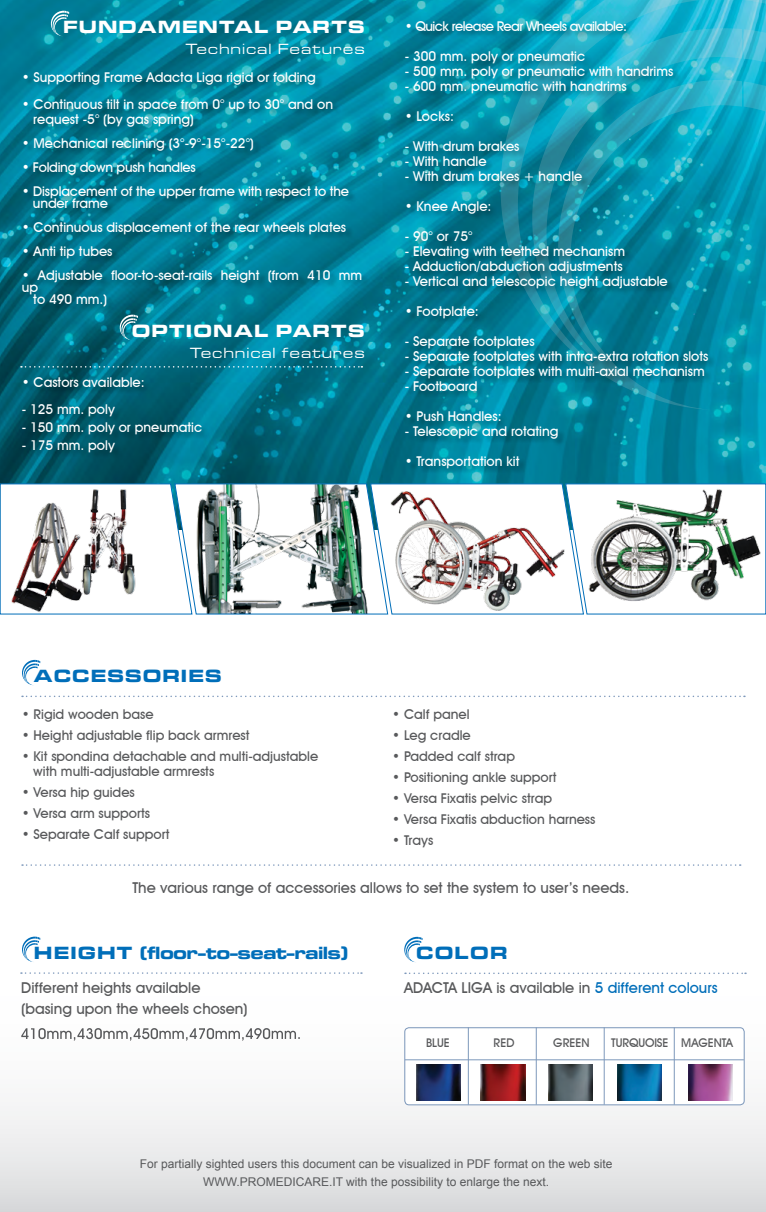
<style>
.page{position:relative;width:766px;height:1212px;background:#fff}
.page>*{position:absolute;margin:0;border:0;box-sizing:border-box;transform-origin:0 0}
.t1{font:18.3px "Microgramma D Bold Exte";letter-spacing:.1em;color:#fff}
.t2{font:18.3px "Microgramma D Bold Exte";color:#006eb9}
.t3{font:18.3px "Microgramma D Bold Exte";letter-spacing:.1em;color:#006eb9}
.t4{font:15.3px "Microgramma D Medi Exte";letter-spacing:.1em;color:#fff}
.t5{font:500 15px/21px "Avant Garde IT Cby BT";color:#58595b}
.t6{font:500 13.5px/15px "Avant Garde IT Cby BT";color:#fff}
.t7{font:500 13.5px/15px "Avant Garde IT Cby BT";color:#58595b}
.t8{font:500 13.5px "Avant Garde IT Cby BT";letter-spacing:-.04em;color:#fff}
.t9{font:500 13.5px "Avant Garde IT Cby BT";letter-spacing:-.02em;color:#fff}
.t10{font:12px/18px "Arial";color:#58595b;text-align:center}
.t11{font:500 12px "Avant Garde IT Cby BT";color:#58595b}
.s1{color:#006eb9}
</style>
<div class="page">
<div style="left:0;top:931px;width:765px;height:281px;background:linear-gradient(to bottom,#fff,#e2e3e4)"></div>
<img style="left:0;top:0;width:765px;height:483px">
<svg style="left:743px;top:81px;width:22px;height:33px"></svg>
<svg style="left:500px;top:0;width:241px;height:410px;background:#16a6c1"></svg>
<svg style="left:743px;top:29px;width:22px;height:35px"></svg>
<svg style="left:744px;top:0;width:21px;height:5px"></svg>
<img style="left:0;top:483px;width:765px;height:131px">
<svg style="left:22px;top:696px;width:722px;height:1px"></svg>
<svg style="left:22px;top:864px;width:718px;height:2px"></svg>
<svg style="left:405px;top:972px;width:340px;height:2px"></svg>
<div style="left:404px;top:1028px;width:340px;height:77px;background:#fff;border-radius:4px"></div>
<div style="left:404px;top:1027px;width:340px;height:78px;border:1px solid #7d98bb;border-radius:4px"></div>
<hr style="left:405px;top:1059px;width:338px;height:1px;background:#7d98bb">
<hr style="left:468px;top:1027px;width:1px;height:77px;background:#7d98bb">
<hr style="left:603px;top:1027px;width:1px;height:77px;background:#7d98bb">
<hr style="left:673px;top:1027px;width:1px;height:77px;background:#7d98bb">
<hr style="left:535px;top:1027px;width:1px;height:77px;background:#7d98bb">
<img style="left:416px;top:1064px;width:44px;height:36px">
<img style="left:481px;top:1064px;width:44px;height:36px">
<img style="left:548px;top:1064px;width:44px;height:36px">
<img style="left:617px;top:1064px;width:44px;height:36px">
<img style="left:688px;top:1064px;width:44px;height:36px">
<svg style="left:21px;top:972px;width:341px;height:2px"></svg>
<svg style="left:21px;top:1028px;width:279px;height:13px"></svg>
<div style="left:23px;top:73px;width:346px;height:241px;background:#000;opacity:.3"></div>
<div style="left:406px;top:22px;width:310px;height:454px;background:#000;opacity:.3"></div>
<div style="left:23px;top:377px;width:187px;height:83px;background:#000;opacity:.3"></div>
<svg style="left:0;top:0;width:69px;height:74px;background:#05809a"></svg>
<svg style="left:21px;top:366px;width:341px;height:2px"></svg>
<svg style="left:120px;top:315px;width:18px;height:25px"></svg>
<svg style="left:22px;top:660px;width:18px;height:25px"></svg>
<svg style="left:22px;top:936px;width:18px;height:26px"></svg>
<svg style="left:404px;top:937px;width:18px;height:25px"></svg>
<h1 class="t1" style="left:63px;top:14px;width:302px">FUNDAMENTAL PARTS</h1>
<p class="t4" style="left:186px;top:39px;width:180px">Technical Features</p>
<p class="t6" style="left:22px;top:70px;width:296px">• Supporting Frame Adacta Liga rigid or folding</p>
<p class="t6" style="left:33px;top:97px;width:301px;text-indent:-12px">• Continuous tilt in space from 0° up to 30° and on request -5° (by gas spring)</p>
<p class="t6" style="left:22px;top:136px;width:233px">• Mechanical reclining (3°-9°-15°-22°)</p>
<p class="t9" style="left:22px;top:159px;width:176px">• Folding down push handles</p>
<p class="t6" style="left:33px;top:185px;width:318px;line-height:12px;text-indent:-11px">• Displacement of the upper frame with respect to the under frame</p>
<p class="t6" style="left:22px;top:220px;width:326px">• Continuous displacement of the rear wheels plates</p>
<p class="t6" style="left:22px;top:244px;width:92px">• Anti tip tubes</p>
<p class="t6" style="left:22px;top:268px;width:342px">• Adjustable floor-to-seat-rails height (from 410 mm</p>
<p class="t6" style="left:22px;top:280px;width:18px">up</p>
<p class="t6" style="left:33px;top:292px;width:75px">to 490 mm.)</p>
<h1 class="t1" style="left:132px;top:318px;width:234px">OPTIONAL PARTS</h1>
<p class="t4" style="left:190px;top:343px;width:176px">Technical features</p>
<p class="t6" style="left:22px;top:374px;width:124px">• Castors available:</p>
<p class="t6" style="left:22px;top:401px;width:95px">- 125 mm. poly</p>
<p class="t6" style="left:22px;top:419px;width:182px">- 150 mm. poly or pneumatic</p>
<p class="t6" style="left:22px;top:437px;width:95px">- 175 mm. poly</p>
<p class="t8" style="left:404px;top:18px;width:224px">• Quick release Rear Wheels available:</p>
<p class="t6" style="left:404px;top:48px;width:182px">- 300 mm. poly or pneumatic</p>
<p class="t6" style="left:404px;top:63px;width:270px">- 500 mm. poly or pneumatic with handrims</p>
<p class="t6" style="left:404px;top:78px;width:223px">- 600 mm. pneumatic with handrims</p>
<p class="t6" style="left:404px;top:108px;width:51px">• Locks:</p>
<p class="t6" style="left:404px;top:138px;width:116px">- With drum brakes</p>
<p class="t6" style="left:404px;top:153px;width:83px">- With handle</p>
<p class="t6" style="left:404px;top:168px;width:179px">- With drum brakes + handle</p>
<p class="t6" style="left:404px;top:198px;width:88px">• Knee Angle:</p>
<p class="t6" style="left:404px;top:228px;width:69px">- 90° or 75°</p>
<p class="t6" style="left:404px;top:243px;width:222px">- Elevating with teethed mechanism</p>
<p class="t6" style="left:404px;top:258px;width:219px">- Adduction/abduction adjustments</p>
<p class="t6" style="left:404px;top:273px;width:264px">- Vertical and telescopic height adjustable</p>
<p class="t6" style="left:404px;top:303px;width:76px">• Footplate:</p>
<p class="t6" style="left:404px;top:333px;width:131px">- Separate footplates</p>
<p class="t6" style="left:404px;top:348px;width:305px">- Separate footplates with intra-extra rotation slots</p>
<p class="t6" style="left:404px;top:363px;width:301px">- Separate footplates with multi-axial mechanism</p>
<p class="t6" style="left:404px;top:378px;width:74px">- Footboard</p>
<p class="t6" style="left:404px;top:408px;width:98px">• Push Handles:</p>
<p class="t6" style="left:404px;top:423px;width:155px">- Telescopic and rotating</p>
<p class="t6" style="left:404px;top:453px;width:116px">• Transportation kit</p>
<h1 class="t3" style="left:34px;top:663px;width:188px">ACCESSORIES</h1>
<p class="t7" style="left:22px;top:707px;width:133px">• Rigid wooden base</p>
<p class="t7" style="left:22px;top:728px;width:229px">• Height adjustable flip back armrest</p>
<p class="t7" style="left:33px;top:749px;width:286px;text-indent:-12px">• Kit spondina detachable and multi-adjustable with multi-adjustable armrests</p>
<p class="t7" style="left:22px;top:785px;width:115px">• Versa hip guides</p>
<p class="t7" style="left:22px;top:806px;width:130px">• Versa arm supports</p>
<p class="t7" style="left:22px;top:827px;width:149px">• Separate Calf support</p>
<p class="t7" style="left:392px;top:707px;width:79px">• Calf panel</p>
<p class="t7" style="left:392px;top:728px;width:80px">• Leg cradle</p>
<p class="t7" style="left:392px;top:749px;width:124px">• Padded calf strap</p>
<p class="t7" style="left:392px;top:770px;width:166px">• Positioning ankle support</p>
<p class="t7" style="left:392px;top:791px;width:161px">• Versa Fixatis pelvic strap</p>
<p class="t7" style="left:392px;top:812px;width:205px">• Versa Fixatis abduction harness</p>
<p class="t7" style="left:392px;top:833px;width:43px">• Trays</p>
<p class="t5" style="left:132px;top:877px;width:498px">The various range of accessories allows to set the system to user’s needs.</p>
<h1 class="t2" style="left:34px;top:940px;width:315px">HEIGHT (floor-to-seat-rails)</h1>
<p class="t5" style="left:21px;top:977px;width:228px">Different heights available (basing upon the wheels chosen)</p>
<h1 class="t3" style="left:416px;top:940px;width:92px">COLOR</h1>
<p class="t5" style="left:404px;top:977px;width:315px">ADACTA LIGA is available in <span class="s1">5 different colours</span></p>
<p class="t11" style="left:426px;top:1036px;width:25px">BLUE</p>
<p class="t11" style="left:493px;top:1036px;width:22px">RED</p>
<p class="t11" style="left:553px;top:1036px;width:38px">GREEN</p>
<p class="t11" style="left:611px;top:1036px;width:123px">TURQUOISE MAGENTA</p>
<p class="t10" style="left:140px;top:1154px;width:474px">For partially sighted users this document can be visualized in PDF format on the web site<br>WWW.PROMEDICARE.IT with the possibility to enlarge the next.</p>
</div>
